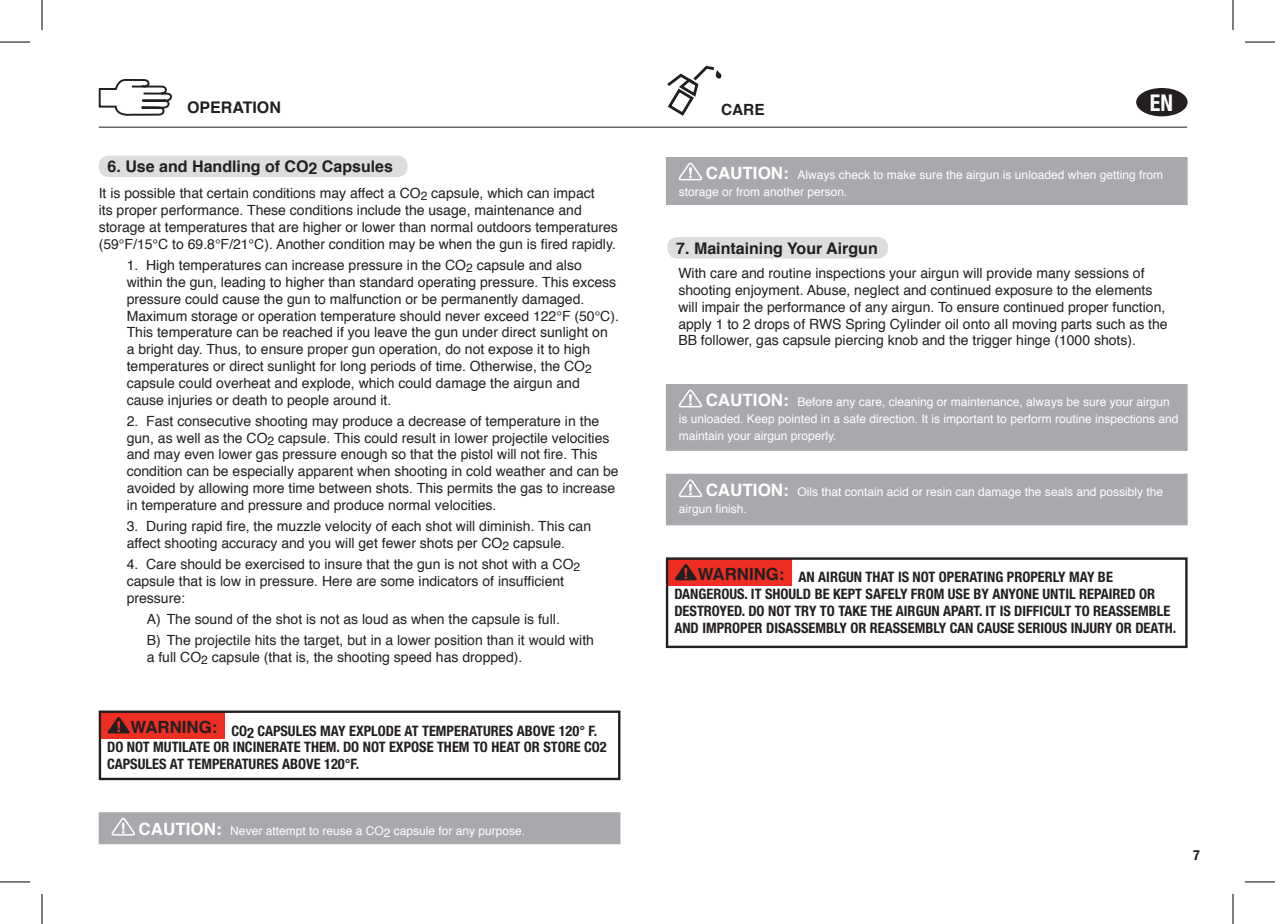
<style>
.page{position:relative;width:1275px;height:924px;background:#fff}
.page>*{position:absolute;margin:0;border:0;box-sizing:border-box;transform-origin:0 0}
.t1{font:700 condensed 23.2px "Helvetica Neue LT Pro";color:#fff;scale:.95 1}
.Headline_Paragraph{font:700 16px "Helvetica";color:#231f20}
.t2{font:700 15.4px "Helvetica";color:#231f20}
.Warning_Paragraphs{font:700 condensed 14.4px/16.8px "Helvetica Neue LT Pro";color:#231f20}
.Text_Style{font:14px/16.8px "Helvetica";color:#231f20}
.t3{font:700 condensed 14px "Helvetica Neue LT Pro";color:#231f20}
.Warning_Paragraphs-2{font:12px/17px "Helvetica";color:#fff}
.s1{font-weight:700;font-size:17px}
</style>
<div class="page">
<hr style="left:99px;top:127px;width:1088px;height:1px;background:#231f20">
<div style="left:1136px;top:88px;width:51px;height:28px;background:#231f20;border-radius:50%"></div>
<svg style="left:98px;top:78px;width:74px;height:38px"></svg>
<div style="left:99px;top:155px;width:308px;height:22px;background:#dcdddf;border-radius:10px"></div>
<div style="left:666px;top:157px;width:521px;height:48px;background:#a8a9ad"></div>
<svg style="left:678px;top:162px;width:24px;height:19px"></svg>
<div style="left:99px;top:811px;width:521px;height:32px;background:#a8a9ad;border:2px solid #a8a9ad"></div>
<svg style="left:111px;top:817px;width:24px;height:19px"></svg>
<div style="left:101px;top:711px;width:124px;height:27px;background:#ee2e22"></div>
<svg style="left:107px;top:717px;width:23px;height:16px"></svg>
<div style="left:99px;top:710px;width:521px;height:69px;border:2px solid #231f20"></div>
<div style="left:667px;top:237px;width:221px;height:21px;background:#dcdddf;border-radius:10px"></div>
<div style="left:666px;top:384px;width:521px;height:66px;background:#a8a9ad"></div>
<svg style="left:678px;top:389px;width:24px;height:19px"></svg>
<div style="left:666px;top:473px;width:521px;height:52px;background:#a8a9ad;border:2px solid #a8a9ad"></div>
<svg style="left:678px;top:479px;width:24px;height:19px"></svg>
<div style="left:668px;top:558px;width:124px;height:27px;background:#ee2e22"></div>
<svg style="left:675px;top:564px;width:22px;height:16px"></svg>
<div style="left:666px;top:557px;width:521px;height:90px;border:2px solid #231f20"></div>
<svg style="left:667px;top:65px;width:55px;height:51px"></svg>
<hr style="left:0;top:42px;width:30px;height:1px;background:#000">
<hr style="left:1245px;top:42px;width:30px;height:1px;background:#000">
<hr style="left:0;top:881px;width:30px;height:1px;background:#000">
<hr style="left:1245px;top:881px;width:30px;height:1px;background:#000">
<hr style="left:42px;top:0;width:1px;height:30px;background:#000">
<hr style="left:42px;top:893px;width:1px;height:30px;background:#000">
<hr style="left:1232px;top:0;width:1px;height:30px;background:#000">
<hr style="left:1232px;top:893px;width:1px;height:30px;background:#000">
<p class="Headline_Paragraph" style="left:187px;top:94px;width:95px">OPERATION</p>
<h1 class="t1" style="left:1149px;top:89px;width:26px">EN</h1>
<p class="t2" style="left:721px;top:97px;width:45px">CARE</p>
<p class="Headline_Paragraph" style="left:108px;top:153px;width:287px">6. Use and Handling of CO2 Capsules</p>
<p class="Warning_Paragraphs-2" style="left:679px;top:167px;width:486px;text-indent:27px"><span class="s1">CAUTION:</span> Always check to make sure the airgun is unloaded when getting from storage or from another person.</p>
<p class="Text_Style" style="left:99px;top:185px;width:521px">It is possible that certain conditions may affect a CO<sub>2</sub> capsule, which can impact<br>its proper performance. These conditions include the usage, maintenance and storage at temperatures that are higher or lower than normal outdoors temperatures (59°F/15°C to 69.8°F/21°C). Another condition may be when the gun is fired rapidly.</p>
<p class="Text_Style" style="left:127px;top:257px;width:494px">1. High temperatures can increase pressure in the CO<sub>2</sub> capsule and also within the gun, leading to higher than standard operating pressure. This excess pressure could cause the gun to malfunction or be permanently damaged.<br>Maximum storage or operation temperature should never exceed 122°F (50°C).<br>This temperature can be reached if you leave the gun under direct sunlight on a bright day. Thus, to ensure proper gun operation, do not expose it to high temperatures or direct sunlight for long periods of time. Otherwise, the CO<sub>2 </sub>capsule could overheat and explode, which could damage the airgun and cause injuries or death to people around it.</p>
<p class="Text_Style" style="left:127px;top:412px;width:493px">2. Fast consecutive shooting may produce a decrease of temperature in the gun, as well as the CO<sub>2</sub> capsule. This could result in lower projectile velocities and may even lower gas pressure enough so that the pistol will not fire. This condition can be especially apparent when shooting in cold weather and can be avoided by allowing more time between shots. This permits the gas to increase in temperature and pressure and produce normal velocities.</p>
<p class="Text_Style" style="left:127px;top:518px;width:466px">3. During rapid fire, the muzzle velocity of each shot will diminish. This can affect shooting accuracy and you will get fewer shots per CO<sub>2</sub> capsule.</p>
<p class="Text_Style" style="left:127px;top:555px;width:455px">4. Care should be exercised to insure that the gun is not shot with a CO<sub>2 </sub>capsule that is low in pressure. Here are some indicators of insufficient pressure:</p>
<p class="Text_Style" style="left:147px;top:610px;width:414px">A) The sound of the shot is not as loud as when the capsule is full.</p>
<p class="Text_Style" style="left:147px;top:631px;width:449px">B) The projectile hits the target, but in a lower position than it would with a full CO<sub>2</sub> capsule (that is, the shooting speed has dropped).</p>
<p class="Headline_Paragraph" style="left:676px;top:235px;width:203px">7. Maintaining Your Airgun</p>
<p class="Text_Style" style="left:678px;top:265px;width:491px">With care and routine inspections your airgun will provide many sessions of shooting enjoyment. Abuse, neglect and continued exposure to the elements will impair the performance of any airgun. To ensure continued proper function, apply 1 to 2 drops of RWS Spring Cylinder oil onto all moving parts such as the BB follower, gas capsule piercing knob and the trigger hinge (1000 shots).</p>
<p class="Warning_Paragraphs-2" style="left:678px;top:394px;width:501px;text-indent:27px"><span class="s1">CAUTION:</span> Before any care, cleaning or maintenance, always be sure your airgun is unloaded. Keep pointed in a safe direction. It is important to perform routine inspections and maintain your airgun properly.</p>
<p class="Warning_Paragraphs-2" style="left:678px;top:483px;width:486px;text-indent:27px"><span class="s1">CAUTION:</span> Oils that contain acid or resin can damage the seals and possibly the airgun finish.</p>
<p class="Warning_Paragraphs" style="left:674px;top:568px;width:503px;text-indent:23px"><sup>WARNING:</sup> AN AIRGUN THAT IS NOT OPERATING PROPERLY MAY BE DANGEROUS. IT SHOULD BE KEPT SAFELY FROM USE BY ANYONE UNTIL REPAIRED OR DESTROYED. DO NOT TRY TO TAKE THE AIRGUN APART. IT IS DIFFICULT TO REASSEMBLE AND IMPROPER DISASSEMBLY OR REASSEMBLY CAN CAUSE SERIOUS INJURY OR DEATH.</p>
<p class="Warning_Paragraphs" style="left:107px;top:721px;width:501px;text-indent:23px"><sup>WARNING:</sup> CO2 CAPSULES MAY EXPLODE AT TEMPERATURES ABOVE 120° F.<br>DO NOT MUTILATE OR INCINERATE THEM. DO NOT EXPOSE THEM TO HEAT OR STORE CO2<br>CAPSULES AT TEMPERATURES ABOVE 120°F.</p>
<p class="Warning_Paragraphs-2" style="left:139px;top:821px;width:388px"><span class="s1">CAUTION:</span> Never attempt to reuse a CO2 capsule for any purpose.</p>
<p class="t3" style="left:1193px;top:846px;width:8px">7</p>
</div>
